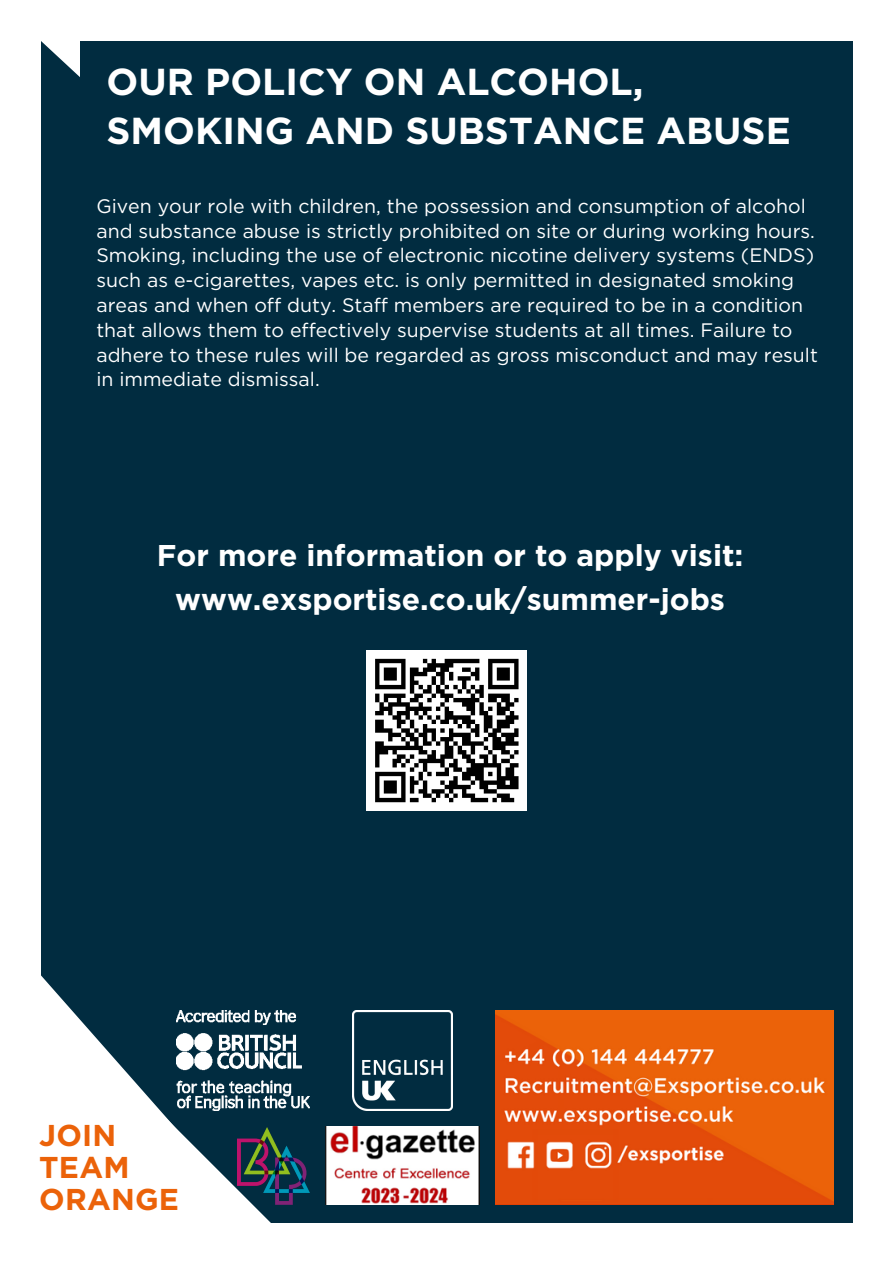
<style>
.page{position:relative;width:894px;height:1264px;background:#fff}
.page>*{position:absolute;margin:0;border:0;box-sizing:border-box;transform-origin:0 0}
.t1{font:700 37.5px/48.3px "Gotham";color:#fff}
.t2{font:700 30.15px/31.5px "Gotham";letter-spacing:.01em;color:#eb6209}
.t3{font:700 30px/43.8px "Gotham";color:#fff;text-align:center}
.t4{font:19.5px/24.8px "Gotham";color:#fff}
</style>
<div class="page">
<div style="left:41px;top:41px;width:811px;height:1181px;background:#012c40"></div>
<svg style="left:41px;top:41px;width:39px;height:36px"></svg>
<svg style="left:41px;top:975px;width:249px;height:248px;fill:#fff"></svg>
<div style="left:366px;top:650px;width:161px;height:161px;background:#fff"></div>
<svg style="left:375px;top:658px;width:144px;height:145px"></svg>
<img style="left:352px;top:1010px;width:100px;height:100px">
<img style="left:177px;top:1010px;width:132px;height:100px">
<img style="left:325px;top:1126px;width:154px;height:78px">
<img style="left:237px;top:1127px;width:72px;height:87px">
<img style="left:496px;top:1010px;width:337px;height:194px">
<p class="t1" style="left:107px;top:58px;width:685px">OUR POLICY ON ALCOHOL,<br>SMOKING AND SUBSTANCE ABUSE</p>
<h1 class="t4" style="left:96px;top:193px;width:722px">Given your role with children, the possession and consumption of alcohol and substance abuse is strictly prohibited on site or during working hours.<br>Smoking, including the use of electronic nicotine delivery systems (ENDS) such as e-cigarettes, vapes etc. is only permitted in designated smoking areas and when off duty. Staff members are required to be in a condition that allows them to effectively supervise students at all times. Failure to adhere to these rules will be regarded as gross misconduct and may result in immediate dismissal.</h1>
<p class="t3" style="left:157px;top:533px;width:587px">For more information or to apply visit: www.exsportise.co.uk/summer-jobs</p>
<p class="t2" style="left:39px;top:1119px;width:141px">JOIN<br>TEAM<br>ORANGE</p>
</div>
